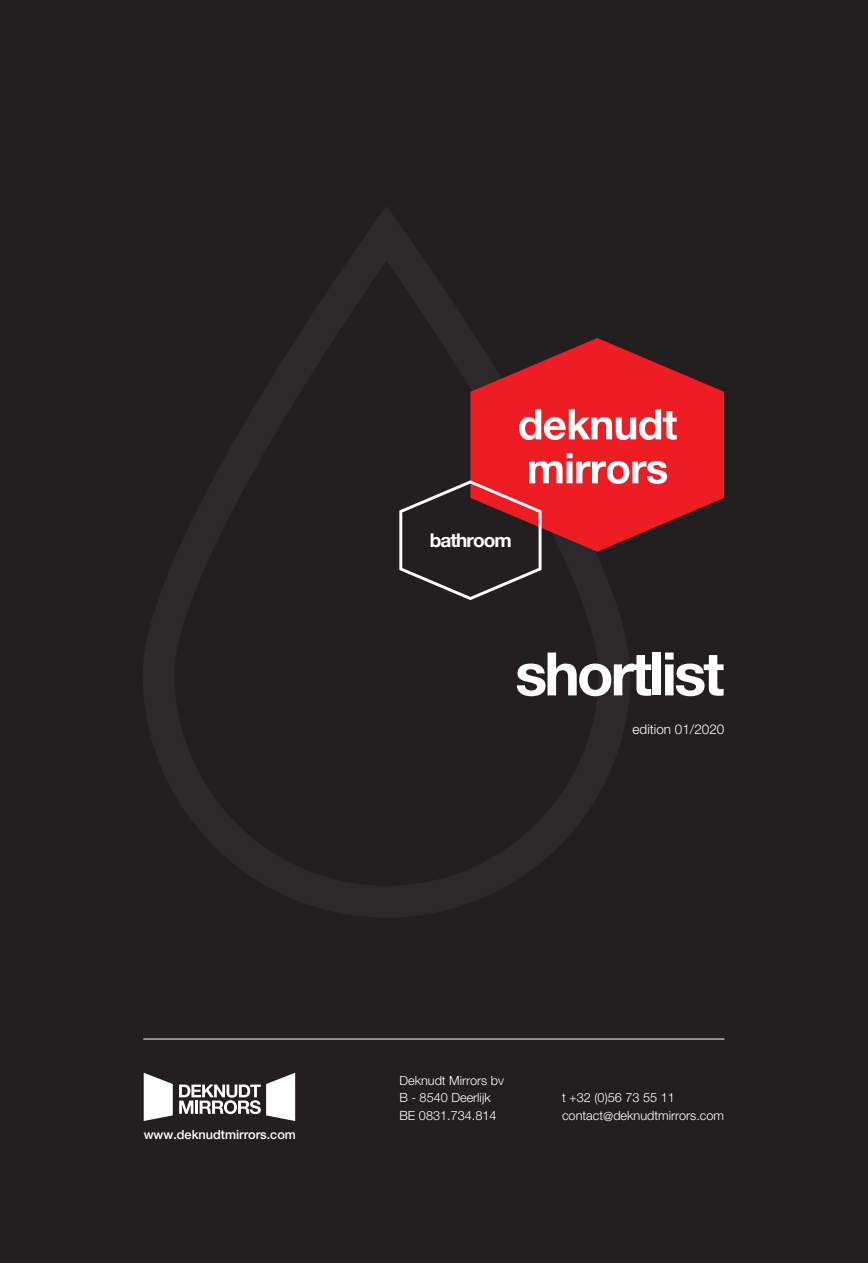
<style>
.page{position:relative;width:868px;height:1263px;background:#fff}
.page>*{position:absolute;margin:0;border:0;box-sizing:border-box;transform-origin:0 0}
.t1{font:700 60px "Helvetica Neue LT Std";letter-spacing:-.05em;color:#fff}
.t2{font:700 19.05px "Helvetica Neue LT Std";letter-spacing:-.05em;color:#fff}
.t3{font:300 13.5px "Helvetica Neue LT Std";color:#fff}
.t4{font:300 12.75px/17.7px "Helvetica Neue LT Std";color:#fff}
.t5{font:500 12.75px "Helvetica Neue LT Std";color:#fff}
</style>
<div class="page">
<div style="left:0;top:0;width:867px;height:1263px;background:#231f20"></div>
<svg style="left:470px;top:338px;width:254px;height:184px;fill:#ee1d23"></svg>
<svg style="left:519px;top:409px;width:157px;height:31px;background:#f58286"></svg>
<svg style="left:399px;top:453px;width:268px;height:147px"></svg>
<svg style="left:144px;top:1073px;width:29px;height:48px"></svg>
<svg style="left:179px;top:1073px;width:116px;height:48px"></svg>
<hr style="left:143px;top:1039px;width:581px;height:1px;background:#fff">
<h2 class="t2" style="left:429px;top:529px;width:84px">bathroom</h2>
<h1 class="t1" style="left:515px;top:637px;width:211px">shortlist</h1>
<p class="t3" style="left:632px;top:721px;width:93px">edition 01/2020</p>
<p class="t5" style="left:144px;top:1127px;width:154px">www.deknudtmirrors.com</p>
<p class="t4" style="left:399px;top:1071px;width:106px">Deknudt Mirrors bv<br>B - 8540 Deerlijk<br>BE 0831.734.814</p>
<p class="t4" style="left:562px;top:1089px;width:164px">t +32 (0)56 73 55 11 contact@deknudtmirrors.com</p>
</div>
